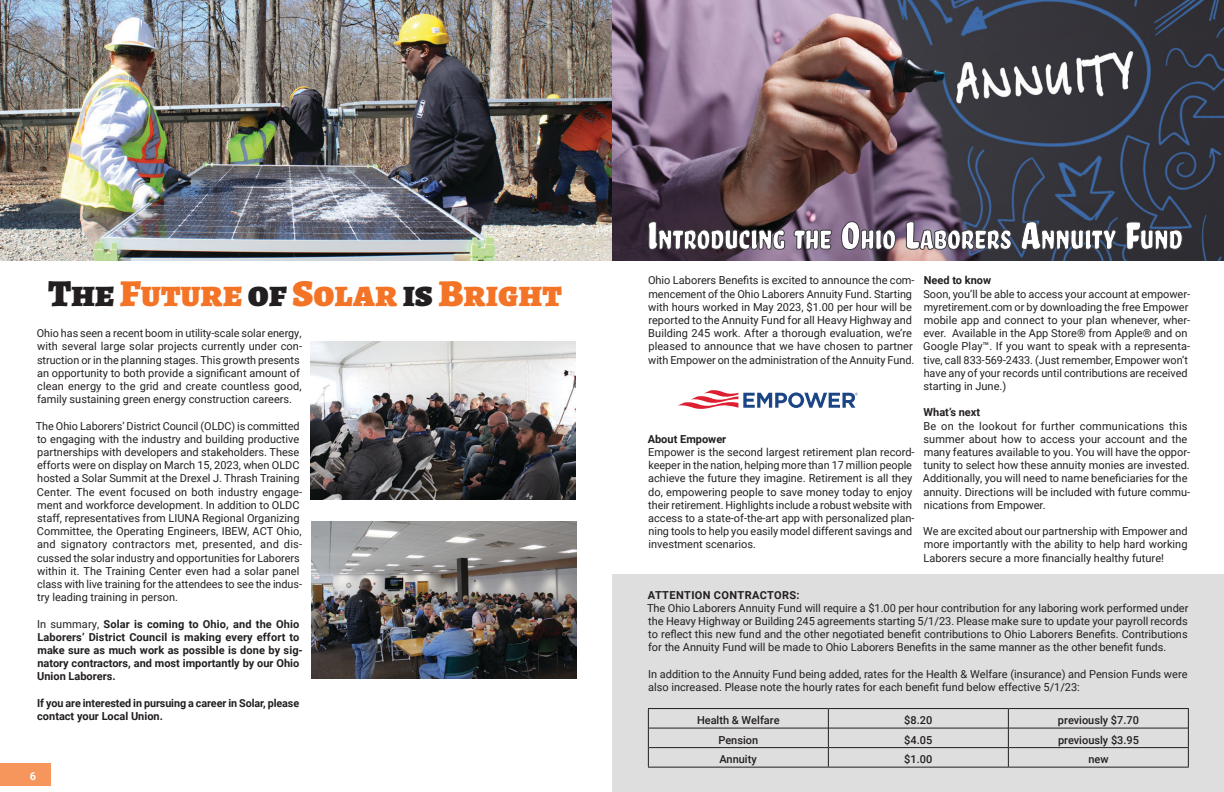
<style>
.page{position:relative;width:1224px;height:792px;background:#fff}
.page>*{position:absolute;margin:0;border:0;box-sizing:border-box;transform-origin:0 0}
.t1{font:900 38px "Alegreya SC";color:#f47427}
.OLFBP_body{font:11px/13.2px "Roboto";color:#231f20}
.OLFBP_body-2{font:700 11px/13.2px "Roboto";color:#231f20}
.OLFBP_body-3{font:500 11px "Roboto";color:#231f20}
.OLFBP_body-4{font:700 11px "Roboto";letter-spacing:.035em;color:#231f20}
.t2{font:700 11px "Roboto";color:#fff}
.s1{color:#231f20}
.s2{font-weight:400}
</style>
<div class="page">
<div style="left:0;top:763px;width:51px;height:23px;background:#f6965d"></div>
<div style="left:612px;top:574px;width:612px;height:218px;background:#dedede"></div>
<img style="left:0;top:0;width:1224px;height:261px">
<hr style="left:649px;top:728px;width:179px;height:1px;background:#231f20">
<hr style="left:829px;top:728px;width:179px;height:1px;background:#231f20">
<hr style="left:1009px;top:728px;width:179px;height:1px;background:#231f20">
<hr style="left:649px;top:747px;width:179px;height:1px;background:#231f20">
<hr style="left:829px;top:747px;width:179px;height:1px;background:#231f20">
<hr style="left:1009px;top:747px;width:179px;height:1px;background:#231f20">
<hr style="left:648px;top:708px;width:180px;height:1px;background:#231f20">
<hr style="left:828px;top:708px;width:180px;height:1px;background:#231f20">
<hr style="left:1008px;top:708px;width:181px;height:1px;background:#231f20">
<svg style="left:648px;top:709px;width:1px;height:58px"></svg>
<svg style="left:828px;top:709px;width:1px;height:58px"></svg>
<svg style="left:1008px;top:709px;width:1px;height:58px"></svg>
<svg style="left:1188px;top:709px;width:1px;height:58px"></svg>
<hr style="left:648px;top:767px;width:180px;height:1px;background:#231f20">
<hr style="left:828px;top:767px;width:180px;height:1px;background:#231f20">
<hr style="left:1008px;top:767px;width:181px;height:1px;background:#231f20">
<img style="left:311px;top:342px;width:265px;height:157px">
<svg style="left:648px;top:221px;width:535px;height:30px"></svg>
<img style="left:312px;top:521px;width:264px;height:158px">
<svg style="left:678px;top:390px;width:180px;height:19px"></svg>
<p class="t1" style="left:49px;top:264px;width:515px"><span class="s1">The</span> Future <span class="s1">of</span> Solar <span class="s1">is</span> Bright</p>
<p class="OLFBP_body" style="left:648px;top:273px;width:268px">Ohio Laborers Benefits is excited to announce the com&shy;mencement of the Ohio Laborers Annuity Fund. Starting with hours worked in May 2023, $1.00 per hour will be reported to the Annuity Fund for all Heavy Highway and Building 245 work. After a thorough evaluation, we’re pleased to announce that we have chosen to partner with Empower on the administration of the Annuity Fund.</p>
<p class="OLFBP_body-2" style="left:924px;top:273px;width:69px">Need to know</p>
<p class="OLFBP_body" style="left:923px;top:287px;width:268px">Soon, you’ll be able to access your account at empower&shy;myretirement.com or by downloading the free Empower mobile app and connect to your plan whenever, wher&shy;ever. Available in the App Store® from Apple® and on Google Play™. If you want to speak with a representa&shy;tive, call 833-569-2433. (Just remember, Empower won’t have any of your records until contributions are received starting in June.)</p>
<p class="OLFBP_body-2" style="left:924px;top:405px;width:58px">What’s next</p>
<p class="OLFBP_body" style="left:923px;top:419px;width:269px">Be on the lookout for further communications this summer about how to access your account and the many features available to you. You will have the oppor&shy;tunity to select how these annuity monies are invested.<br>Additionally, you will need to name beneficiaries for the annuity. Directions will be included with future commu&shy;nications from Empower.</p>
<p class="OLFBP_body" style="left:923px;top:524px;width:266px;text-align:justify">We are excited about our partnership with Empower and more importantly with the ability to help hard working Laborers secure a more financially healthy future!</p>
<p class="OLFBP_body" style="left:37px;top:326px;width:267px">Ohio has seen a recent boom in utility-scale solar energy, with several large solar projects currently under con&shy;struction or in the planning stages. This growth presents an opportunity to both provide a significant amount of clean energy to the grid and create countless good, family sustaining green energy construction careers.</p>
<p class="OLFBP_body" style="left:36px;top:419px;width:268px">The Ohio Laborers’ District Council (OLDC) is committed to engaging with the industry and building productive partnerships with developers and stakeholders. These efforts were on display on March 15, 2023, when OLDC hosted a Solar Summit at the Drexel J. Thrash Training Center. The event focused on both industry engage&shy;ment and workforce development. In addition to OLDC staff, representatives from LIUNA Regional Organizing Committee, the Operating Engineers, IBEW, ACT Ohio, and signatory contractors met, presented, and dis&shy;cussed the solar industry and opportunities for Laborers within it. The Training Center even had a solar panel class with live training for the attendees to see the indus&shy;try leading training in person.</p>
<p class="OLFBP_body-2" style="left:37px;top:617px;width:267px"><span class="s2">In summary,</span> Solar is coming to Ohio, and the Ohio Laborers’ District Council is making every effort to make sure as much work as possible is done by sig&shy;natory contractors, and most importantly by our Ohio Union Laborers.</p>
<p class="OLFBP_body-2" style="left:37px;top:696px;width:264px">If you are interested in pursuing a career in Solar, please contact your Local Union.</p>
<p class="OLFBP_body-2" style="left:648px;top:432px;width:80px">About Empower</p>
<p class="OLFBP_body" style="left:648px;top:445px;width:268px">Empower is the second largest retirement plan record&shy;keeper in the nation, helping more than 17 million people achieve the future they imagine. Retirement is all they do, empowering people to save money today to enjoy their retirement. Highlights include a robust website with access to a state-of-the-art app with personalized plan&shy;ning tools to help you easily model different savings and investment scenarios.</p>
<p class="OLFBP_body-4" style="left:648px;top:587px;width:153px">ATTENTION CONTRACTORS:</p>
<p class="OLFBP_body" style="left:647px;top:601px;width:543px;text-align:justify">The Ohio Laborers Annuity Fund will require a $1.00 per hour contribution for any laboring work performed under the Heavy Highway or Building 245 agreements starting 5/1/23. Please make sure to update your payroll records to reflect this new fund and the other negotiated benefit contributions to Ohio Laborers Benefits. Contributions for the Annuity Fund will be made to Ohio Laborers Benefits in the same manner as the other benefit funds.</p>
<p class="OLFBP_body" style="left:648px;top:667px;width:541px">In addition to the Annuity Fund being added, rates for the Health &amp; Welfare (insurance) and Pension Funds were also increased. Please note the hourly rates for each benefit fund below effective 5/1/23:</p>
<p class="OLFBP_body-3" style="left:697px;top:712px;width:84px">Health &amp; Welfare</p>
<p class="OLFBP_body-3" style="left:904px;top:712px;width:30px">$8.20</p>
<p class="OLFBP_body-3" style="left:1058px;top:712px;width:82px">previously $7.70</p>
<p class="OLFBP_body-3" style="left:718px;top:732px;width:41px">Pension</p>
<p class="OLFBP_body-3" style="left:904px;top:732px;width:30px">$4.05</p>
<p class="OLFBP_body-3" style="left:1058px;top:732px;width:82px">previously $3.95</p>
<p class="OLFBP_body-3" style="left:720px;top:752px;width:39px">Annuity</p>
<p class="OLFBP_body-3" style="left:904px;top:752px;width:30px">$1.00</p>
<p class="OLFBP_body-3" style="left:1088px;top:752px;width:22px">new</p>
<p class="t2" style="left:30px;top:769px;width:8px">6</p>
</div>
